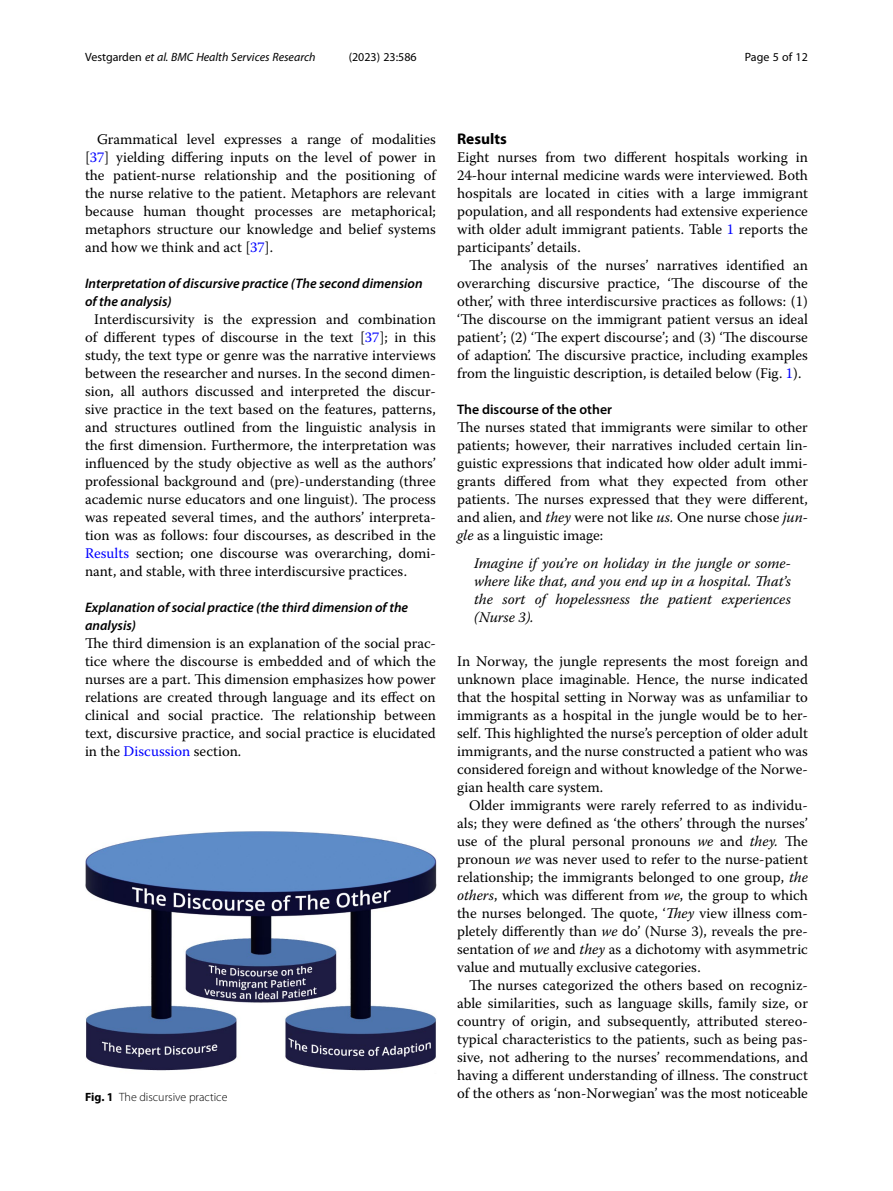
<style>
.page{position:relative;width:893px;height:1191px;background:#fff}
.page>*{position:absolute;margin:0;border:0;box-sizing:border-box;transform-origin:0 0}
.Head_1{font:700 15.45px "Myriad Pro";color:#000}
.Body_Text{font:14.7px/18px "Warnock Pro";color:#000;text-align:justify}
.Body_Text_Indent{font:14.7px/18px "Warnock Pro";color:#000;text-align:justify}
.Block_Quote{font:italic 14.7px/18px "Warnock Pro";color:#000;text-align:justify}
.Head_3{font:italic 600 13.8px/18px "Myriad Pro";color:#000}
.Head_2{font:600 13.8px "Myriad Pro";color:#000}
.t1{font:italic 12px "Myriad Pro";color:#000}
.Figure_Caption{font:300 12px "Myriad Pro";color:#000}
.t2{font:12px "Myriad Pro";color:#000}
.s1{font-style:normal}
.s2{color:#00f}
.s3{font-style:italic}
.s4{font-weight:700}
</style>
<div class="page">
<img style="left:85px;top:831px;width:351px;height:240px">
<p class="t1" style="left:85px;top:50px;width:232px"><span class="s1">Vestgarden</span> et al. BMC Health Services Research</p>
<p class="t2" style="left:349px;top:50px;width:70px">(2023) 23:586</p>
<p class="t2" style="left:745px;top:50px;width:65px">Page 5 of 12</p>
<p class="Body_Text_Indent" style="left:85px;top:130px;width:352px;text-indent:12px">Grammatical level expresses a range of modalities [<span class="s2">37</span>] yielding differing inputs on the level of power in the patient-nurse relationship and the positioning of the nurse relative to the patient. Metaphors are relevant because human thought processes are metaphorical; metaphors structure our knowledge and belief systems and how we think and act [<span class="s2">37</span>].</p>
<p class="Head_3" style="left:85px;top:274px;width:339px">Interpretation of discursive practice (The second dimension of the analysis)</p>
<p class="Body_Text" style="left:85px;top:310px;width:352px;text-indent:9px">Interdiscursivity is the expression and combination of different types of discourse in the text [<span class="s2">37</span>]; in this study, the text type or genre was the narrative interviews between the researcher and nurses. In the second dimen&shy;sion, all authors discussed and interpreted the discur&shy;sive practice in the text based on the features, patterns, and structures outlined from the linguistic analysis in the first dimension. Furthermore, the interpretation was influenced by the study objective as well as the authors’ professional background and (pre)-understanding (three academic nurse educators and one linguist). The process was repeated several times, and the authors’ interpreta&shy;tion was as follows: four discourses, as described in the <span class="s2">Results</span> section; one discourse was overarching, domi&shy;nant, and stable, with three interdiscursive practices.</p>
<p class="Head_3" style="left:85px;top:598px;width:325px">Explanation of social practice (the third dimension of the analysis)</p>
<p class="Body_Text" style="left:85px;top:634px;width:352px">The third dimension is an explanation of the social prac&shy;tice where the discourse is embedded and of which the nurses are a part. This dimension emphasizes how power relations are created through language and its effect on clinical and social practice. The relationship between text, discursive practice, and social practice is elucidated in the <span class="s2">Discussion</span> section.</p>
<p class="Head_1" style="left:457px;top:129px;width:51px">Results</p>
<p class="Body_Text" style="left:457px;top:148px;width:352px">Eight nurses from two different hospitals working in 24-hour internal medicine wards were interviewed. Both hospitals are located in cities with a large immigrant population, and all respondents had extensive experience with older adult immigrant patients. Table <span class="s2">1</span> reports the participants’ details.</p>
<p class="Body_Text_Indent" style="left:457px;top:256px;width:352px;text-indent:12px">The analysis of the nurses’ narratives identified an overarching discursive practice, ‘The discourse of the other,’ with three interdiscursive practices as follows: (1) ‘The discourse on the immigrant patient versus an ideal patient’; (2) ‘The expert discourse’; and (3) ‘The discourse of adaption’. The discursive practice, including examples from the linguistic description, is detailed below (Fig. <span class="s2">1</span>).</p>
<p class="Head_2" style="left:457px;top:401px;width:156px">The discourse of the other</p>
<p class="Body_Text" style="left:457px;top:418px;width:352px">The nurses stated that immigrants were similar to other patients; however, their narratives included certain lin&shy;guistic expressions that indicated how older adult immi&shy;grants differed from what they expected from other patients. The nurses expressed that they were different, and alien, and <span class="s3">they</span> were not like <span class="s3">us.</span> One nurse chose <span class="s3">jun&shy;gle</span> as a linguistic image:</p>
<p class="Block_Quote" style="left:474px;top:553px;width:318px">Imagine if you’re on holiday in the jungle or some&shy;where like that, and you end up in a hospital. That’s the sort of hopelessness the patient experiences (Nurse 3).</p>
<p class="Body_Text" style="left:457px;top:652px;width:352px">In Norway, the jungle represents the most foreign and unknown place imaginable. Hence, the nurse indicated that the hospital setting in Norway was as unfamiliar to immigrants as a hospital in the jungle would be to her&shy;self. This highlighted the nurse’s perception of older adult immigrants, and the nurse constructed a patient who was considered foreign and without knowledge of the Norwe&shy;gian health care system.</p>
<p class="Body_Text_Indent" style="left:457px;top:796px;width:352px;text-indent:12px">Older immigrants were rarely referred to as individu&shy;als; they were defined as ‘the others’ through the nurses’ use of the plural personal pronouns <span class="s3">we</span> and <span class="s3">they.</span> The pronoun <span class="s3">we</span> was never used to refer to the nurse-patient relationship; the immigrants belonged to one group, <span class="s3">the others</span>, which was different from <span class="s3">we</span>, the group to which the nurses belonged. The quote, ‘<span class="s3">They</span> view illness com&shy;pletely differently than <span class="s3">we</span> do’ (Nurse 3), reveals the pre&shy;sentation of <span class="s3">we</span> and <span class="s3">they</span> as a dichotomy with asymmetric value and mutually exclusive categories.</p>
<p class="Body_Text_Indent" style="left:457px;top:976px;width:352px;text-indent:12px">The nurses categorized the others based on recogniz&shy;able similarities, such as language skills, family size, or country of origin, and subsequently, attributed stereo&shy;typical characteristics to the patients, such as being pas&shy;sive, not adhering to the nurses’ recommendations, and having a different understanding of illness. The construct</p>
<p class="Figure_Caption" style="left:85px;top:1090px;width:144px"><span class="s4">Fig. 1</span> The discursive practice</p>
<p class="Body_Text_Indent" style="left:457px;top:1084px;width:352px">of the others as ‘non-Norwegian’ was the most noticeable</p>
</div>
